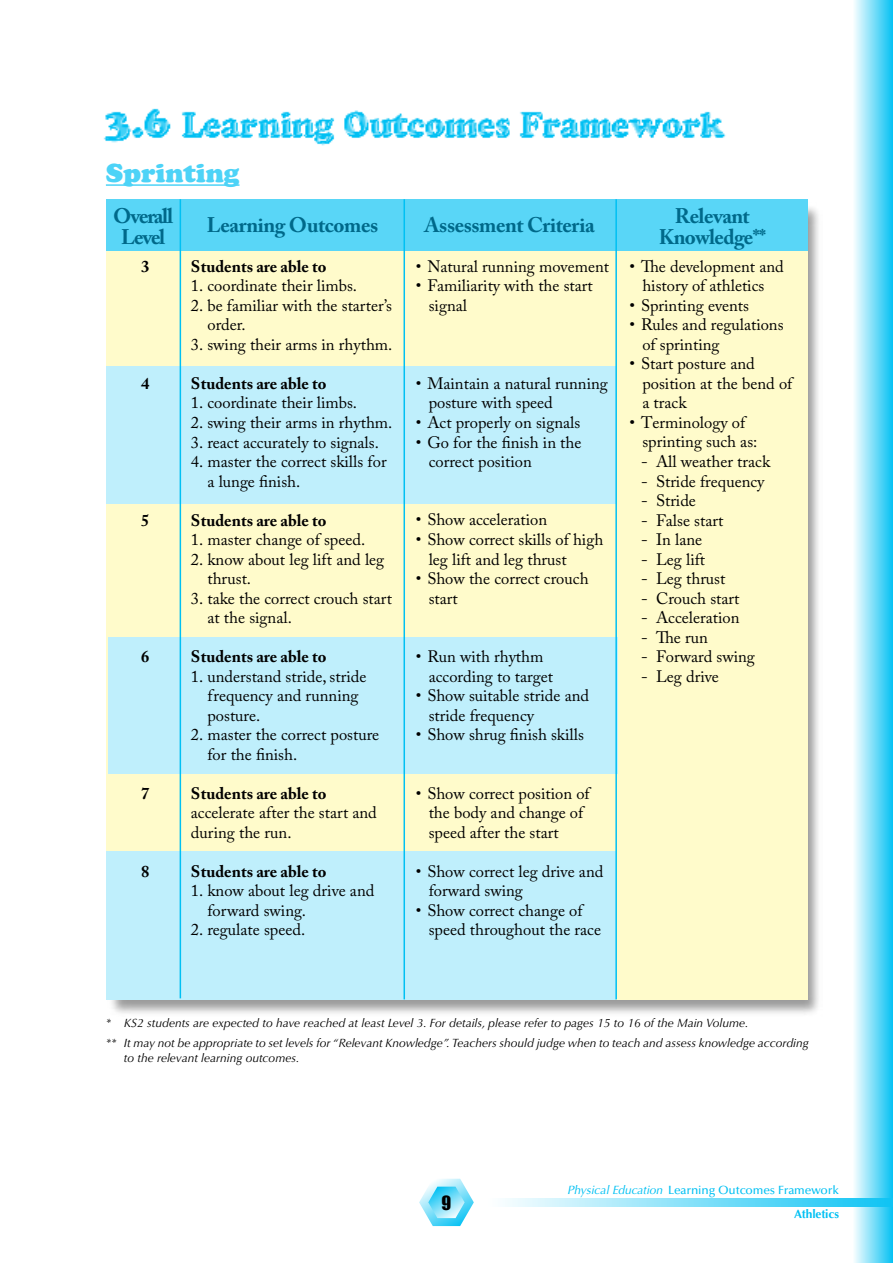
<style>
.page{position:relative;width:893px;height:1263px;background:#fff}
.page>*{position:absolute;margin:0;border:0;box-sizing:border-box;transform-origin:0 0}
.t1{font:900 27px "Cooper";color:#4dd3f7}
.t2{font:700 21px/21px "Adobe Caslon Pro";letter-spacing:-.02em;color:#00698a;text-align:center}
.t3{font:700 21px/21px "Adobe Caslon Pro";letter-spacing:-.055em;color:#00698a;text-align:center}
.t4{font:16.5px/19.5px "Adobe Caslon Pro";color:#000}
.t5{font:700 16.5px "Adobe Caslon Pro";color:#000}
.t6{font:italic 12px/19.2px "Optima";color:#000}
.t7{font:500 12px/24.8px "Optima";letter-spacing:-.01em;color:#00c0f3;text-align:right}
.s1{font-weight:400;font-style:italic}
.s2{font-weight:700}
</style>
<div class="page">
<div style="left:852px;top:0;width:41px;height:1263px;background:linear-gradient(to right,#fff,#07c2f3)"></div>
<svg style="left:505px;top:1198px;width:388px;height:9px;background:#80dff9"></svg>
<div style="left:108px;top:203px;width:715px;height:814px;background:#000;opacity:.4"></div>
<img style="left:103px;top:108px;width:623px;height:93px">
<hr style="left:106px;top:184px;width:133px;height:2px;background:#4dd3f7">
<div style="left:107px;top:199px;width:701px;height:58px;background:#59d6f7"></div>
<div style="left:107px;top:251px;width:701px;height:748px;background:#fffbcb"></div>
<div style="left:108px;top:637px;width:509px;height:136px;background:#bfeffc"></div>
<div style="left:107px;top:851px;width:509px;height:148px;background:#bfeffc"></div>
<div style="left:107px;top:366px;width:509px;height:137px;background:#bfeffc"></div>
<hr style="left:180px;top:199px;width:1px;height:799px;background:#00c0f3">
<hr style="left:403px;top:199px;width:2px;height:800px;background:#00c0f3">
<hr style="left:615px;top:199px;width:2px;height:800px;background:#00c0f3">
<svg style="left:419px;top:1179px;width:55px;height:47px"></svg>
<h1 class="t1" style="left:106px;top:157px;width:135px">Sprinting</h1>
<p class="t3" style="left:113px;top:205px;width:62px">Overall<br>Level</p>
<p class="t2" style="left:207px;top:214px;width:173px">Learning Outcomes</p>
<p class="t2" style="left:424px;top:214px;width:172px">Assessment Criteria</p>
<p class="t2" style="left:659px;top:205px;width:109px">Relevant<br>Knowledge**</p>
<p class="t5" style="left:141px;top:257px;width:10px">3</p>
<p class="t5" style="left:141px;top:374px;width:10px">4</p>
<p class="t5" style="left:141px;top:510px;width:10px">5</p>
<p class="t5" style="left:141px;top:647px;width:10px">6</p>
<p class="t5" style="left:141px;top:783px;width:10px">7</p>
<p class="t5" style="left:141px;top:861px;width:10px">8</p>
<p class="t5" style="left:191px;top:257px;width:137px">Students are able to</p>
<p class="t4" style="left:191px;top:276px;width:168px">1. coordinate their limbs.</p>
<p class="t4" style="left:207px;top:296px;width:186px;text-indent:-16px">2. be familiar with the starter’s order.</p>
<p class="t4" style="left:191px;top:335px;width:203px">3. swing their arms in rhythm.</p>
<p class="t5" style="left:191px;top:374px;width:137px">Students are able to</p>
<p class="t4" style="left:191px;top:393px;width:168px">1. coordinate their limbs.</p>
<p class="t4" style="left:191px;top:413px;width:203px">2. swing their arms in rhythm.</p>
<p class="t4" style="left:191px;top:432px;width:189px">3. react accurately to signals.</p>
<p class="t4" style="left:207px;top:452px;width:181px;text-indent:-16px">4. master the correct skills for a lunge finish.</p>
<p class="t5" style="left:191px;top:510px;width:137px">Students are able to</p>
<p class="t4" style="left:191px;top:529px;width:176px">1. master change of speed.</p>
<p class="t4" style="left:207px;top:549px;width:178px;text-indent:-16px">2. know about leg lift and leg thrust.</p>
<p class="t4" style="left:207px;top:588px;width:186px;text-indent:-16px">3. take the correct crouch start at the signal.</p>
<p class="t5" style="left:191px;top:647px;width:137px">Students are able to</p>
<p class="t4" style="left:207px;top:666px;width:161px;text-indent:-16px">1. understand stride, stride frequency and running posture.</p>
<p class="t4" style="left:207px;top:725px;width:173px;text-indent:-16px">2. master the correct posture for the finish.</p>
<p class="t5" style="left:191px;top:783px;width:137px">Students are able to</p>
<p class="t4" style="left:191px;top:802px;width:187px">accelerate after the start and during the run.</p>
<p class="t5" style="left:191px;top:861px;width:137px">Students are able to</p>
<p class="t4" style="left:207px;top:880px;width:168px;text-indent:-16px">1. know about leg drive and forward swing.</p>
<p class="t4" style="left:191px;top:920px;width:116px">2. regulate speed.</p>
<p class="t4" style="left:416px;top:256px;width:195px">• Natural running movement</p>
<p class="t4" style="left:429px;top:276px;width:166px;text-indent:-13px">• Familiarity with the start signal</p>
<p class="t4" style="left:429px;top:373px;width:181px;text-indent:-13px">• Maintain a natural running posture with speed</p>
<p class="t4" style="left:416px;top:412px;width:166px">• Act properly on signals</p>
<p class="t4" style="left:429px;top:432px;width:154px;text-indent:-13px">• Go for the finish in the correct position</p>
<p class="t4" style="left:416px;top:510px;width:133px">• Show acceleration</p>
<p class="t4" style="left:429px;top:529px;width:176px;text-indent:-13px">• Show correct skills of high leg lift and leg thrust</p>
<p class="t4" style="left:429px;top:568px;width:161px;text-indent:-13px">• Show the correct crouch start</p>
<p class="t4" style="left:429px;top:646px;width:126px;text-indent:-13px">• Run with rhythm according to target</p>
<p class="t4" style="left:429px;top:685px;width:162px;text-indent:-13px">• Show suitable stride and stride frequency</p>
<p class="t4" style="left:416px;top:724px;width:169px">• Show shrug finish skills</p>
<p class="t4" style="left:429px;top:783px;width:162px;text-indent:-13px">• Show correct position of the body and change of speed after the start</p>
<p class="t4" style="left:429px;top:861px;width:176px;text-indent:-13px">• Show correct leg drive and forward swing</p>
<p class="t4" style="left:429px;top:900px;width:174px;text-indent:-13px">• Show correct change of speed throughout the race</p>
<p class="t4" style="left:630px;top:256px;width:156px;text-align:center">• The development and history of athletics</p>
<p class="t4" style="left:630px;top:295px;width:121px">• Sprinting events</p>
<p class="t4" style="left:642px;top:315px;width:143px;text-indent:-13px">• Rules and regulations of sprinting</p>
<p class="t4" style="left:642px;top:354px;width:151px;text-indent:-13px">• Start posture and position at the bend of a track</p>
<p class="t4" style="left:642px;top:412px;width:117px;text-indent:-13px">• Terminology of sprinting such as:</p>
<p class="t4" style="left:641px;top:451px;width:131px">- All weather track</p>
<p class="t4" style="left:641px;top:471px;width:125px">- Stride frequency</p>
<p class="t4" style="left:641px;top:491px;width:56px">- Stride</p>
<p class="t4" style="left:641px;top:510px;width:84px">- False start</p>
<p class="t4" style="left:641px;top:530px;width:63px">- In lane</p>
<p class="t4" style="left:641px;top:549px;width:66px">- Leg lift</p>
<p class="t4" style="left:641px;top:569px;width:86px">- Leg thrust</p>
<p class="t4" style="left:641px;top:588px;width:100px">- Crouch start</p>
<p class="t4" style="left:641px;top:608px;width:100px">- Acceleration</p>
<p class="t4" style="left:641px;top:627px;width:68px">- The run</p>
<p class="t4" style="left:641px;top:647px;width:115px">- Forward swing</p>
<p class="t4" style="left:641px;top:666px;width:79px">- Leg drive</p>
<p class="t6" style="left:106px;top:1014px;width:704px">* KS2 students are expected to have reached at least Level 3. For details, please refer to pages 15 to 16 of the Main Volume.<br>** It may not be appropriate to set levels for “Relevant Knowledge”. Teachers should judge when to teach and assess knowledge according</p>
<p class="t6" style="left:124px;top:1048px;width:177px">to the relevant learning outcomes.</p>
<p class="t7" style="left:567px;top:1177px;width:273px"><span class="s1">Physical Education</span> Learning Outcomes Framework<br><span class="s2">Athletics</span></p>
</div>
